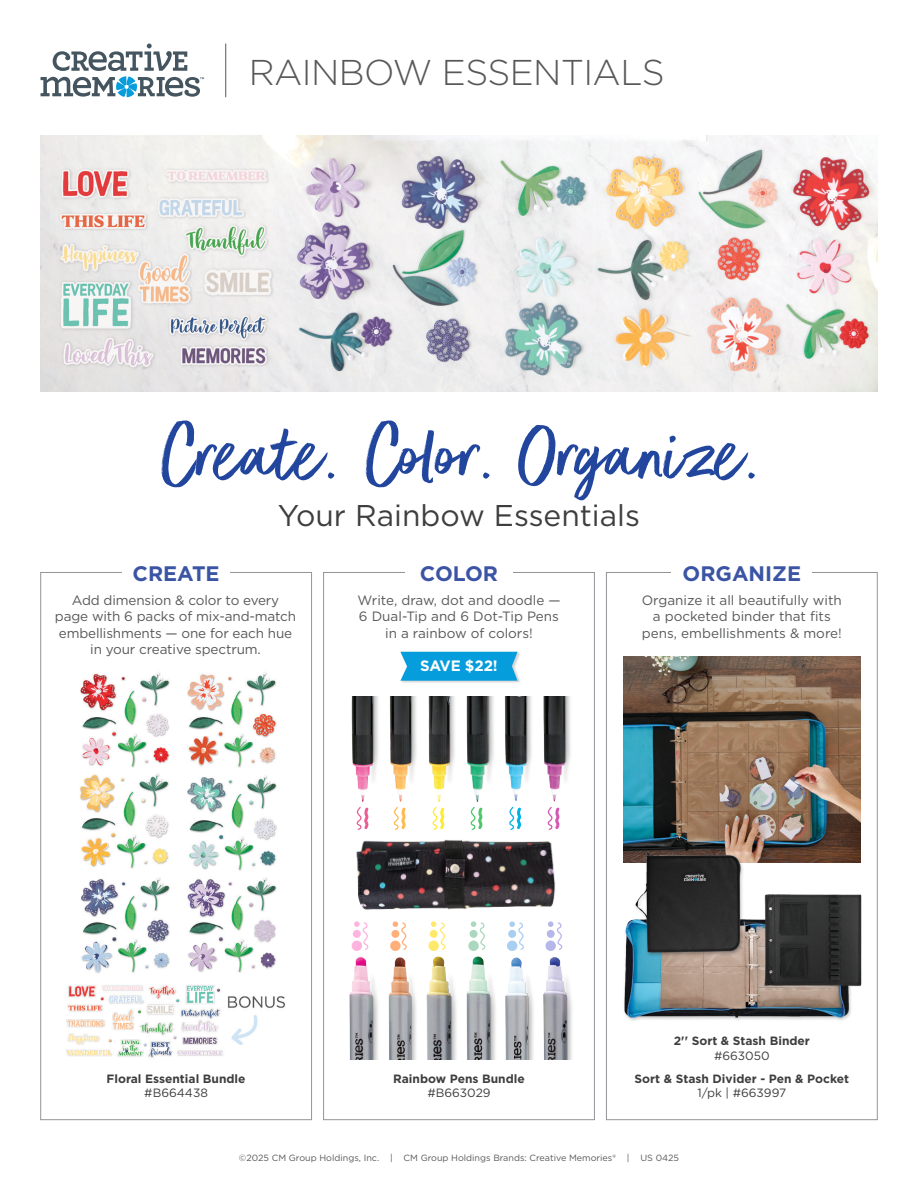
<style>
.page{position:relative;width:918px;height:1188px;background:#fff}
.page>*{position:absolute;margin:0;border:0;box-sizing:border-box;transform-origin:0 0}
.t1{font:90px "Better Times";color:#22469d}
.t2{font:300 35.85px "Gotham";letter-spacing:-.015em;color:#57585a}
.Paragraph_Style_2{font:30px "Gotham";color:#3e3e3f}
.t3{font:700 21px "Gotham";color:#3b54a4}
.t4{font:700 15px "Gotham";letter-spacing:-.02em;color:#fff}
.t5{font:13.5px/16.5px "Gotham";letter-spacing:-.01em;color:#57585a;text-align:center}
.Paragraph_Style_2-2{font:700 12px/14.4px "Gotham";color:#3e3e3f;text-align:center}
.t6{font:9px "Gotham";color:#57585a}
.s1{font-weight:400}
</style>
<div class="page">
<hr style="left:225px;top:44px;width:1px;height:53px;background:#57585a">
<svg style="left:41px;top:44px;width:163px;height:53px"></svg>
<div style="left:41px;top:572px;width:271px;height:548px;border:1px solid #939598"></div>
<div style="left:323px;top:572px;width:272px;height:548px;border:1px solid #939598"></div>
<div style="left:122px;top:564px;width:108px;height:17px;background:#fff"></div>
<img style="left:41px;top:135px;width:836px;height:257px">
<img style="left:349px;top:931px;width:223px;height:128px">
<img style="left:351px;top:697px;width:220px;height:105px">
<img style="left:356px;top:839px;width:199px;height:71px">
<div style="left:352px;top:941px;width:10px;height:10px;background:#ffb3df;border-radius:50%"></div>
<div style="left:429px;top:941px;width:10px;height:10px;background:#ffe96a;border-radius:50%"></div>
<svg style="left:507px;top:941px;width:10px;height:10px"></svg>
<div style="left:390px;top:941px;width:11px;height:10px;background:#ffaf79;border-radius:50%"></div>
<div style="left:468px;top:941px;width:11px;height:10px;background:#aad7be;border-radius:50%"></div>
<div style="left:470px;top:930px;width:8px;height:8px;background:#aad7be;border-radius:50%"></div>
<div style="left:546px;top:941px;width:10px;height:10px;background:#b5b6e9;border-radius:50%"></div>
<div style="left:547px;top:930px;width:8px;height:8px;background:#b5b6e9;border-radius:50%"></div>
<svg style="left:356px;top:807px;width:13px;height:23px"></svg>
<svg style="left:393px;top:806px;width:13px;height:24px"></svg>
<svg style="left:432px;top:807px;width:13px;height:23px"></svg>
<svg style="left:470px;top:807px;width:13px;height:23px"></svg>
<svg style="left:509px;top:806px;width:12px;height:24px"></svg>
<svg style="left:547px;top:807px;width:13px;height:23px"></svg>
<svg style="left:354px;top:921px;width:16px;height:30px"></svg>
<svg style="left:431px;top:921px;width:16px;height:30px"></svg>
<svg style="left:509px;top:921px;width:17px;height:30px"></svg>
<svg style="left:393px;top:921px;width:16px;height:30px"></svg>
<svg style="left:471px;top:921px;width:16px;height:30px"></svg>
<svg style="left:548px;top:921px;width:16px;height:30px"></svg>
<img style="left:623px;top:657px;width:237px;height:156px">
<img style="left:66px;top:672px;width:220px;height:386px">
<img style="left:623px;top:813px;width:238px;height:208px">
<img style="left:749px;top:875px;width:128px;height:129px">
<div style="left:400px;top:651px;width:121px;height:33px;background:#231f20;opacity:.2"></div>
<svg style="left:400px;top:652px;width:118px;height:29px;background:#16a2dd"></svg>
<div style="left:405px;top:564px;width:108px;height:17px;background:#fff"></div>
<p class="t2" style="left:249px;top:49px;width:417px">RAINBOW ESSENTIALS</p>
<p class="t1" style="left:158px;top:406px;width:603px">Create. Color. Organize.</p>
<p class="t3" style="left:133px;top:559px;width:89px">CREATE</p>
<p class="Paragraph_Style_2" style="left:278px;top:496px;width:364px">Your Rainbow Essentials</p>
<p class="t3" style="left:420px;top:559px;width:80px">COLOR</p>
<p class="t3" style="left:683px;top:559px;width:120px">ORGANIZE</p>
<p class="t5" style="left:55px;top:591px;width:243px">Add dimension &amp; color to every page with 6 packs of mix-and-match embellishments — one for each hue in your creative spectrum.</p>
<p class="t5" style="left:357px;top:591px;width:205px">Write, draw, dot and doodle —<br>6 Dual-Tip and 6 Dot-Tip Pens in a rainbow of colors!</p>
<p class="t5" style="left:642px;top:591px;width:202px">Organize it all beautifully with a pocketed binder that fits pens, embellishments &amp; more!</p>
<p class="t4" style="left:420px;top:656px;width:79px">SAVE $22!</p>
<p class="Paragraph_Style_2-2" style="left:107px;top:1071px;width:140px">Floral Essential Bundle <span class="s1">#B664438</span></p>
<p class="Paragraph_Style_2-2" style="left:393px;top:1071px;width:133px">Rainbow Pens Bundle <span class="s1">#B663029</span></p>
<p class="Paragraph_Style_2-2" style="left:674px;top:1034px;width:138px">2'' Sort &amp; Stash Binder <span class="s1">#663050</span></p>
<p class="Paragraph_Style_2-2" style="left:635px;top:1071px;width:216px">Sort &amp; Stash Divider - Pen &amp; Pocket<br><span class="s1">1/pk | #663997</span></p>
<p class="t6" style="left:239px;top:1152px;width:442px">©2025 CM Group Holdings, Inc. | CM Group Holdings Brands: Creative Memories® | US 0425</p>
</div>
